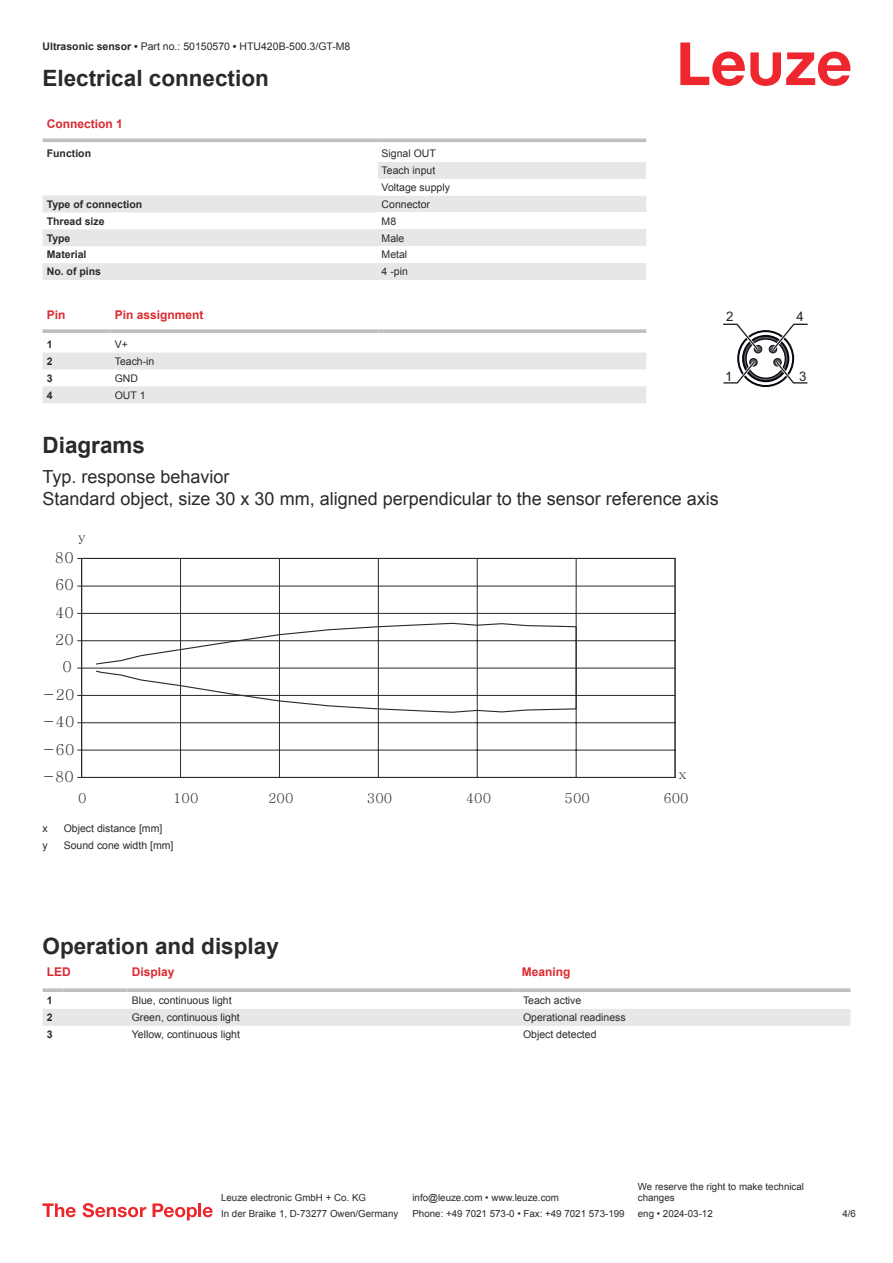
<style>
.page{position:relative;width:893px;height:1263px;background:#fff}
.page>*{position:absolute;margin:0;border:0;box-sizing:border-box;transform-origin:0 0}
.t1{font:700 22.5px "Arial";color:#2b292a}
.t2{font:18px/21.6px "Arial";color:#2b292a}
.t3{font:15px "Arial Unicode MS KS Cms UHC H";color:#2b292a}
.t4{font:13.5px "Arial Unicode MS KS Cms UHC H";color:#2b292a}
.t5{font:13.2px "Arial";color:#1e2328}
.t6{font:700 12px "Arial";color:#db2a30}
.t7{font:10.5px/17px "Arial";color:#2b292a}
.t8{font:700 10.5px "Arial";color:#2b292a}
.t9{font:9.75px/11.7px "Arial";color:#2b292a}
.s1{font-weight:700}
</style>
<div class="page">
<svg style="left:680px;top:43px;width:170px;height:43px"></svg>
<svg style="left:43px;top:138px;width:603px;height:58px"></svg>
<svg style="left:43px;top:196px;width:335px;height:84px;fill:#e6e7e9"></svg>
<hr style="left:43px;top:139px;width:335px;height:3px;background:#bdbfc1">
<hr style="left:378px;top:139px;width:268px;height:3px;background:#bdbfc1">
<svg style="left:378px;top:145px;width:268px;height:51px"></svg>
<div style="left:378px;top:162px;width:268px;height:17px;background:#e6e7e9"></div>
<div style="left:378px;top:196px;width:268px;height:16px;background:#e6e7e9"></div>
<div style="left:378px;top:229px;width:268px;height:17px;background:#e6e7e9"></div>
<div style="left:378px;top:263px;width:268px;height:17px;background:#e6e7e9"></div>
<svg style="left:43px;top:352px;width:603px;height:1px"></svg>
<svg style="left:43px;top:353px;width:603px;height:50px"></svg>
<svg style="left:43px;top:329px;width:68px;height:4px"></svg>
<svg style="left:111px;top:329px;width:267px;height:4px"></svg>
<svg style="left:378px;top:329px;width:268px;height:4px"></svg>
<div style="left:43px;top:1009px;width:807px;height:17px;background:#e6e7e9"></div>
<svg style="left:43px;top:988px;width:21px;height:4px"></svg>
<svg style="left:64px;top:988px;width:64px;height:4px"></svg>
<svg style="left:128px;top:988px;width:391px;height:4px;background:#c4c5c7"></svg>
<svg style="left:519px;top:988px;width:331px;height:4px"></svg>
<svg style="left:723px;top:323px;width:85px;height:64px"></svg>
<svg style="left:43px;top:1203px;width:33px;height:14px"></svg>
<svg style="left:83px;top:1203px;width:63px;height:14px"></svg>
<svg style="left:153px;top:1203px;width:44px;height:17px"></svg>
<hr style="left:198px;top:1203px;width:3px;height:14px;background:#ed272d">
<svg style="left:203px;top:1207px;width:10px;height:10px"></svg>
<hr style="left:78px;top:695px;width:597px;height:1px;background:#2b292a">
<hr style="left:78px;top:668px;width:597px;height:1px;background:#2b292a">
<hr style="left:78px;top:586px;width:597px;height:1px;background:#2b292a">
<hr style="left:78px;top:558px;width:597px;height:1px;background:#2b292a">
<hr style="left:81px;top:559px;width:1px;height:218px;background:#2b292a">
<hr style="left:180px;top:559px;width:1px;height:218px;background:#2b292a">
<hr style="left:279px;top:559px;width:1px;height:218px;background:#2b292a">
<hr style="left:378px;top:559px;width:1px;height:218px;background:#2b292a">
<hr style="left:477px;top:559px;width:1px;height:218px;background:#2b292a">
<hr style="left:675px;top:559px;width:1px;height:218px;background:#2b292a">
<hr style="left:78px;top:750px;width:597px;height:1px;background:#2b292a">
<hr style="left:78px;top:640px;width:597px;height:1px;background:#2b292a">
<hr style="left:78px;top:722px;width:597px;height:1px;background:#2b292a">
<hr style="left:78px;top:777px;width:597px;height:1px;background:#2b292a">
<hr style="left:576px;top:559px;width:1px;height:218px;background:#2b292a">
<hr style="left:78px;top:613px;width:597px;height:1px;background:#2b292a">
<svg style="left:95px;top:622px;width:482px;height:91px"></svg>
<p class="t7" style="left:43px;top:39px;width:309px"><span class="s1">Ultrasonic sensor •</span> Part no.: 50150570 <span class="s1">•</span> HTU420B-500.3/GT-M8</p>
<h1 class="t1" style="left:43px;top:70px;width:228px">Electrical connection</h1>
<p class="t6" style="left:47px;top:119px;width:78px">Connection 1</p>
<p class="t8" style="left:47px;top:149px;width:46px">Function</p>
<p class="t7" style="left:382px;top:146px;width:70px">Signal OUT<br>Teach input<br>Voltage supply</p>
<p class="t8" style="left:47px;top:200px;width:97px">Type of connection</p>
<p class="t7" style="left:382px;top:197px;width:50px">Connector</p>
<p class="t8" style="left:47px;top:217px;width:59px">Thread size</p>
<p class="t7" style="left:382px;top:213px;width:16px">M8</p>
<p class="t8" style="left:47px;top:234px;width:25px">Type</p>
<p class="t7" style="left:382px;top:230px;width:24px">Male</p>
<p class="t8" style="left:47px;top:251px;width:41px">Material</p>
<p class="t7" style="left:382px;top:247px;width:27px">Metal</p>
<p class="t8" style="left:47px;top:268px;width:56px">No. of pins</p>
<p class="t7" style="left:382px;top:264px;width:28px">4 -pin</p>
<p class="t6" style="left:47px;top:310px;width:20px">Pin</p>
<p class="t6" style="left:115px;top:310px;width:90px">Pin assignment</p>
<p class="t8" style="left:47px;top:340px;width:7px">1</p>
<p class="t7" style="left:115px;top:337px;width:15px">V+</p>
<p class="t8" style="left:47px;top:357px;width:7px">2</p>
<p class="t7" style="left:115px;top:354px;width:41px">Teach-in</p>
<p class="t8" style="left:47px;top:374px;width:7px">3</p>
<p class="t7" style="left:115px;top:370px;width:25px">GND</p>
<p class="t8" style="left:47px;top:391px;width:7px">4</p>
<p class="t7" style="left:115px;top:387px;width:32px">OUT 1</p>
<h1 class="t1" style="left:43px;top:437px;width:104px">Diagrams</h1>
<h2 class="t2" style="left:43px;top:467px;width:678px">Typ. response behavior<br>Standard object, size 30 x 30 mm, aligned perpendicular to the sensor reference axis</h2>
<p class="t5" style="left:726px;top:309px;width:9px">2</p>
<p class="t5" style="left:796px;top:309px;width:9px">4</p>
<p class="t5" style="left:725px;top:368px;width:9px">1</p>
<p class="t5" style="left:799px;top:368px;width:9px">3</p>
<p class="t4" style="left:78px;top:530px;width:10px">y</p>
<h3 class="t3" style="left:55px;top:550px;width:20px">80</h3>
<h3 class="t3" style="left:55px;top:577px;width:20px">60</h3>
<h3 class="t3" style="left:55px;top:604px;width:20px">40</h3>
<h3 class="t3" style="left:55px;top:632px;width:20px">20</h3>
<h3 class="t3" style="left:63px;top:659px;width:11px">0</h3>
<h3 class="t3" style="left:43px;top:686px;width:33px">-20</h3>
<h3 class="t3" style="left:43px;top:714px;width:33px">-40</h3>
<h3 class="t3" style="left:43px;top:741px;width:33px">-60</h3>
<h3 class="t3" style="left:43px;top:769px;width:33px">-80</h3>
<p class="t4" style="left:678px;top:767px;width:10px">x</p>
<p class="t4" style="left:78px;top:791px;width:10px">0</p>
<p class="t4" style="left:268px;top:791px;width:27px">200</p>
<p class="t4" style="left:663px;top:791px;width:27px">600</p>
<p class="t4" style="left:173px;top:791px;width:27px">100</p>
<p class="t4" style="left:564px;top:791px;width:27px">500</p>
<p class="t4" style="left:367px;top:791px;width:27px">300</p>
<p class="t4" style="left:466px;top:791px;width:27px">400</p>
<p class="t7" style="left:43px;top:821px;width:7px">x</p>
<p class="t7" style="left:64px;top:821px;width:100px">Object distance [mm]</p>
<p class="t7" style="left:43px;top:838px;width:7px">y</p>
<p class="t7" style="left:64px;top:838px;width:111px">Sound cone width [mm]</p>
<h1 class="t1" style="left:43px;top:938px;width:238px">Operation and display</h1>
<p class="t6" style="left:47px;top:967px;width:25px">LED</p>
<p class="t6" style="left:132px;top:967px;width:44px">Display</p>
<p class="t6" style="left:522px;top:967px;width:50px">Meaning</p>
<p class="t8" style="left:47px;top:996px;width:7px">1</p>
<p class="t7" style="left:132px;top:993px;width:101px">Blue, continuous light</p>
<p class="t7" style="left:523px;top:993px;width:60px">Teach active</p>
<p class="t8" style="left:47px;top:1013px;width:7px">2</p>
<p class="t7" style="left:132px;top:1010px;width:109px">Green, continuous light</p>
<p class="t7" style="left:523px;top:1010px;width:104px">Operational readiness</p>
<p class="t8" style="left:47px;top:1030px;width:7px">3</p>
<p class="t7" style="left:132px;top:1027px;width:110px">Yellow, continuous light</p>
<p class="t7" style="left:523px;top:1027px;width:75px">Object detected</p>
<p class="t9" style="left:221px;top:1193px;width:146px">Leuze electronic GmbH + Co. KG</p>
<p class="t9" style="left:412px;top:1193px;width:148px">info@leuze.com • www.leuze.com</p>
<p class="t9" style="left:638px;top:1181px;width:168px">We reserve the right to make technical changes</p>
<p class="t9" style="left:221px;top:1209px;width:179px">In der Braike 1, D-73277 Owen/Germany</p>
<p class="t9" style="left:412px;top:1209px;width:214px">Phone: +49 7021 573-0 • Fax: +49 7021 573-199</p>
<p class="t9" style="left:638px;top:1209px;width:76px">eng • 2024-03-12</p>
<p class="t9" style="left:842px;top:1209px;width:15px">4 /6</p>
</div>
